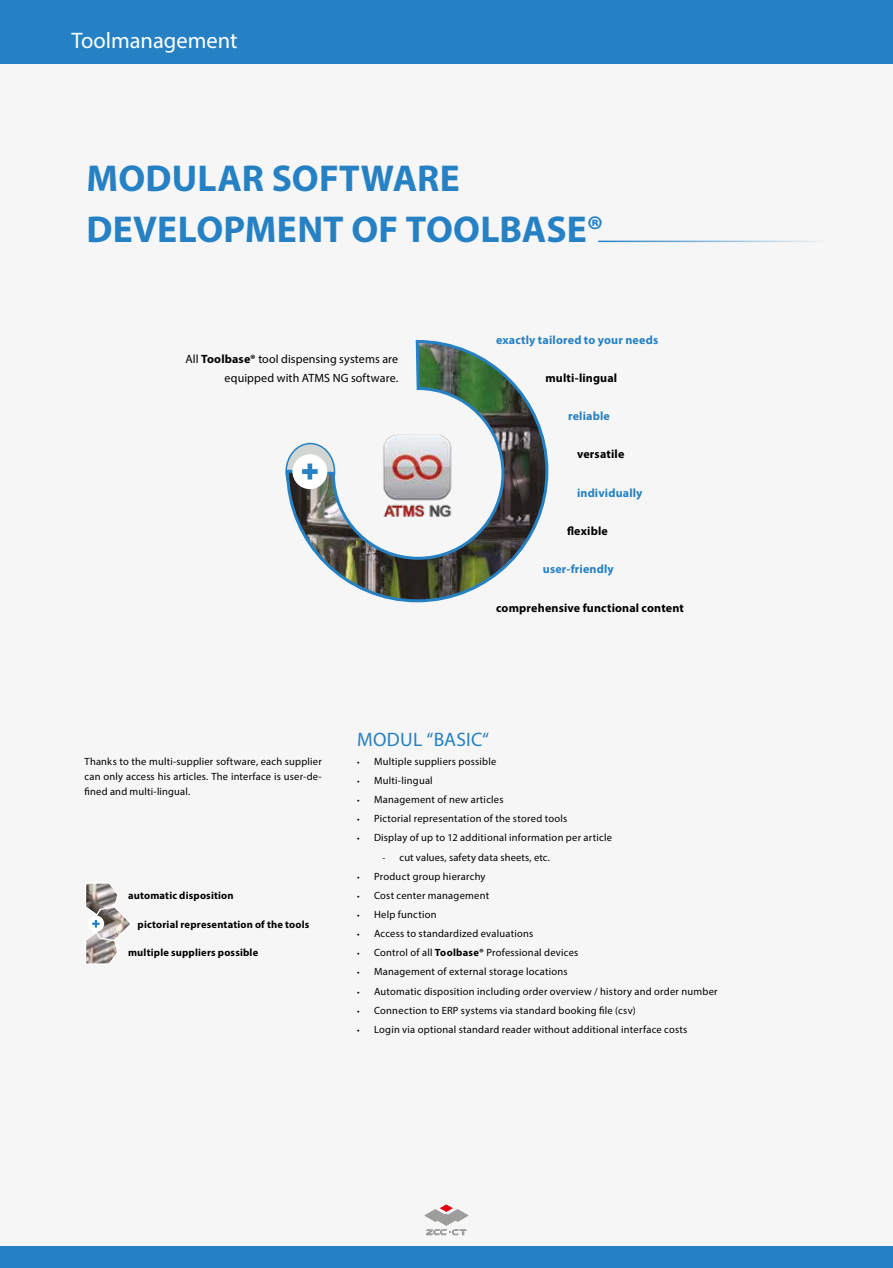
<style>
.page{position:relative;width:893px;height:1268px;background:#fff}
.page>*{position:absolute;margin:0;border:0;box-sizing:border-box;transform-origin:0 0}
.t1{font:700 37.5px/51px "Myriad Pro";letter-spacing:.005em;color:#2581c4}
.t2{font:22.5px "Myriad Pro";color:#fff}
.t3{font:19.5px "Myriad Pro";letter-spacing:.015em;color:#2581c4}
.t4{font:12px/19.2px "Myriad Pro";letter-spacing:.005em;color:#000;text-align:right}
.t5{font:700 12px "Myriad Pro";letter-spacing:.015em;color:#000}
.t6{font:700 12px "Myriad Pro";letter-spacing:.015em;color:#2581c4}
.t7{font:10.5px/15px "Myriad Pro";letter-spacing:.02em;color:#000;text-align:justify}
.t8{font:700 10.5px "Myriad Pro";letter-spacing:.02em;color:#000}
.s1{font-weight:700}
.s2{font-size:9px}
</style>
<div class="page">
<div style="left:0;top:55px;width:893px;height:1191px;background:#f6f6f6"></div>
<hr style="left:892px;top:214px;width:1px;height:46px;background:#2581c4">
<hr style="left:892px;top:728px;width:1px;height:46px;background:#2581c4">
<svg style="left:424px;top:1204px;width:45px;height:30px"></svg>
<svg style="left:86px;top:883px;width:44px;height:81px"></svg>
<svg style="left:285px;top:339px;width:264px;height:264px"></svg>
<div style="left:292px;top:454px;width:35px;height:35px;background:#fff;border-radius:50%"></div>
<svg style="left:302px;top:463px;width:16px;height:16px"></svg>
<img style="left:374px;top:432px;width:86px;height:86px">
<div style="left:0;top:1246px;width:893px;height:21px;background:#2581c4"></div>
<div style="left:0;top:0;width:893px;height:64px;background:#2581c4"></div>
<hr style="left:598px;top:240px;width:231px;height:2px;background:#2581c4">
<h2 class="t2" style="left:71px;top:27px;width:168px">Toolmanagement</h2>
<h1 class="t1" style="left:86px;top:152px;width:519px">MODULAR SOFTWARE<br>DEVELOPMENT OF TOOLBASE®</h1>
<p class="t4" style="left:185px;top:349px;width:214px">All <span class="s1">Toolbase®</span> tool dispensing systems are equipped with ATMS NG software.</p>
<p class="t6" style="left:496px;top:331px;width:164px">exactly tailored to your needs</p>
<p class="t5" style="left:545px;top:370px;width:73px">multi-lingual</p>
<p class="t6" style="left:568px;top:408px;width:43px">reliable</p>
<p class="t5" style="left:577px;top:446px;width:49px">versatile</p>
<p class="t6" style="left:577px;top:485px;width:67px">individually</p>
<p class="t5" style="left:567px;top:523px;width:42px">flexible</p>
<p class="t6" style="left:543px;top:561px;width:73px">user-friendly</p>
<p class="t5" style="left:496px;top:599px;width:189px">comprehensive functional content</p>
<p class="t7" style="left:85px;top:753px;width:239px">Thanks to the multi-supplier software, each supplier can only access his articles. The interface is user-de&shy;fined and multi-lingual.</p>
<p class="t8" style="left:128px;top:888px;width:107px">automatic disposition</p>
<p class="t8" style="left:138px;top:917px;width:173px">pictorial representation of the tools</p>
<p class="t8" style="left:128px;top:945px;width:132px">multiple suppliers possible</p>
<h3 class="t3" style="left:357px;top:727px;width:133px">MODUL “BASIC“</h3>
<p class="t7" style="left:357px;top:753px;width:141px"><span class="s2">•</span> Multiple suppliers possible</p>
<p class="t7" style="left:357px;top:772px;width:77px"><span class="s2">•</span> Multi-lingual</p>
<p class="t7" style="left:357px;top:791px;width:148px"><span class="s2">•</span> Management of new articles</p>
<p class="t7" style="left:357px;top:811px;width:212px"><span class="s2">•</span> Pictorial representation of the stored tools</p>
<p class="t7" style="left:357px;top:830px;width:257px"><span class="s2">•</span> Display of up to 12 additional information per article</p>
<p class="t7" style="left:383px;top:849px;width:169px"><span class="s2">-</span> cut values, safety data sheets, etc.</p>
<p class="t7" style="left:357px;top:868px;width:130px"><span class="s2">•</span> Product group hierarchy</p>
<p class="t7" style="left:357px;top:887px;width:134px"><span class="s2">•</span> Cost center management</p>
<p class="t7" style="left:357px;top:906px;width:81px"><span class="s2">•</span> Help function</p>
<p class="t7" style="left:357px;top:925px;width:178px"><span class="s2">•</span> Access to standardized evaluations</p>
<p class="t7" style="left:357px;top:944px;width:223px"><span class="s2">•</span> Control of all <span class="s1">Toolbase®</span> Professional devices</p>
<p class="t7" style="left:357px;top:964px;width:212px"><span class="s2">•</span> Management of external storage locations</p>
<p class="t7" style="left:357px;top:983px;width:362px"><span class="s2">•</span> Automatic disposition including order overview / history and order number</p>
<p class="t7" style="left:357px;top:1002px;width:280px"><span class="s2">•</span> Connection to ERP systems via standard booking file (csv)</p>
<p class="t7" style="left:357px;top:1021px;width:332px"><span class="s2">•</span> Login via optional standard reader without additional interface costs</p>
</div>
